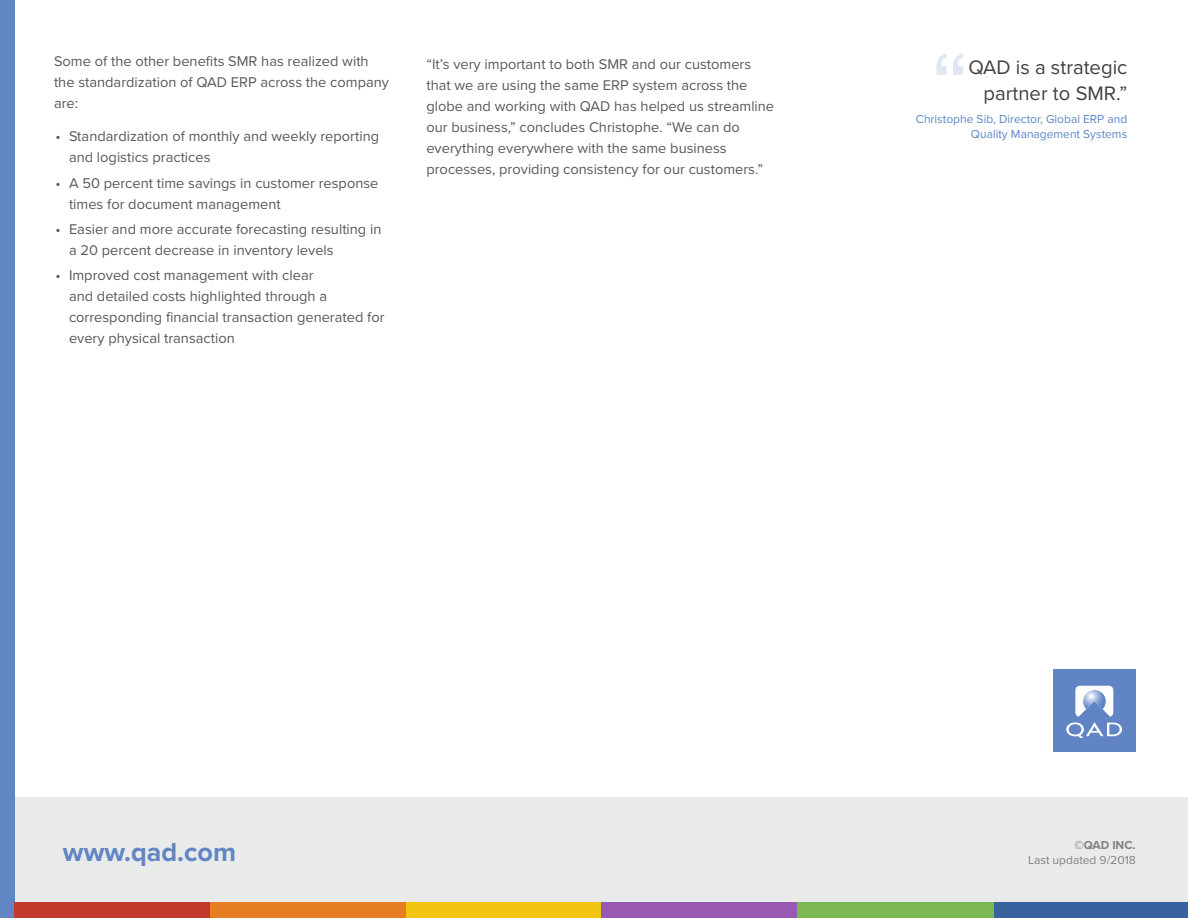
<style>
.page{position:relative;width:1188px;height:918px;background:#fff}
.page>*{position:absolute;margin:0;border:0;box-sizing:border-box;transform-origin:0 0}
.t1{font:700 27px "Proxima Nova";color:#6285c4}
.t2{font:20.25px/25.5px "Proxima Nova";color:#414042;text-align:right}
.t3{font:14.7px/21px "Proxima Nova";color:#58595b}
.t4{font:12px/14.4px "Proxima Nova";color:#5a87c6;text-align:right}
.t5{font:12px "Proxima Nova";color:#808284}
.t6{font:700 12px "Proxima Nova";color:#808284}
</style>
<div class="page">
<svg style="left:937px;top:54px;width:26px;height:21px"></svg>
<div style="left:0;top:797px;width:1188px;height:121px;background:#e9eaea"></div>
<div style="left:0;top:0;width:15px;height:918px;background:#6285c4"></div>
<div style="left:15px;top:903px;width:195px;height:15px;background:#c13a2b"></div>
<div style="left:210px;top:903px;width:196px;height:15px;background:#e67f23"></div>
<div style="left:406px;top:903px;width:196px;height:15px;background:#f1c410"></div>
<div style="left:602px;top:903px;width:195px;height:15px;background:#9959b3"></div>
<div style="left:992px;top:903px;width:196px;height:15px;background:#38639f"></div>
<div style="left:797px;top:903px;width:197px;height:15px;background:#7cb854"></div>
<div style="left:1053px;top:670px;width:83px;height:82px;background:#6185c4"></div>
<svg style="left:1066px;top:686px;width:56px;height:52px"></svg>
<p class="t3" style="left:54px;top:50px;width:337px">Some of the other benefits SMR has realized with the standardization of QAD ERP across the company are:</p>
<p class="t3" style="left:69px;top:126px;width:312px;text-indent:-13px">• Standardization of monthly and weekly reporting and logistics practices</p>
<p class="t3" style="left:69px;top:172px;width:311px;text-indent:-13px">• A 50 percent time savings in customer response times for document management</p>
<p class="t3" style="left:69px;top:219px;width:314px;text-indent:-13px">• Easier and more accurate forecasting resulting in a 20 percent decrease in inventory levels</p>
<p class="t3" style="left:69px;top:265px;width:317px;text-indent:-13px">• Improved cost management with clear<br>and detailed costs highlighted through a corresponding financial transaction generated for every physical transaction</p>
<p class="t3" style="left:426px;top:54px;width:349px">“It’s very important to both SMR and our customers that we are using the same ERP system across the globe and working with QAD has helped us streamline our business,” concludes Christophe. “We can do everything everywhere with the same business processes, providing consistency for our customers.”</p>
<h2 class="t2" style="left:968px;top:55px;width:160px">QAD is a strategic partner to SMR.”</h2>
<p class="t4" style="left:916px;top:112px;width:213px">Christophe Sib, Director, Global ERP and<br>Quality Management Systems</p>
<h1 class="t1" style="left:63px;top:836px;width:175px">www.qad.com</h1>
<p class="t6" style="left:1074px;top:838px;width:63px">©QAD INC.</p>
<p class="t5" style="left:1028px;top:853px;width:109px">Last updated 9/2018</p>
</div>
